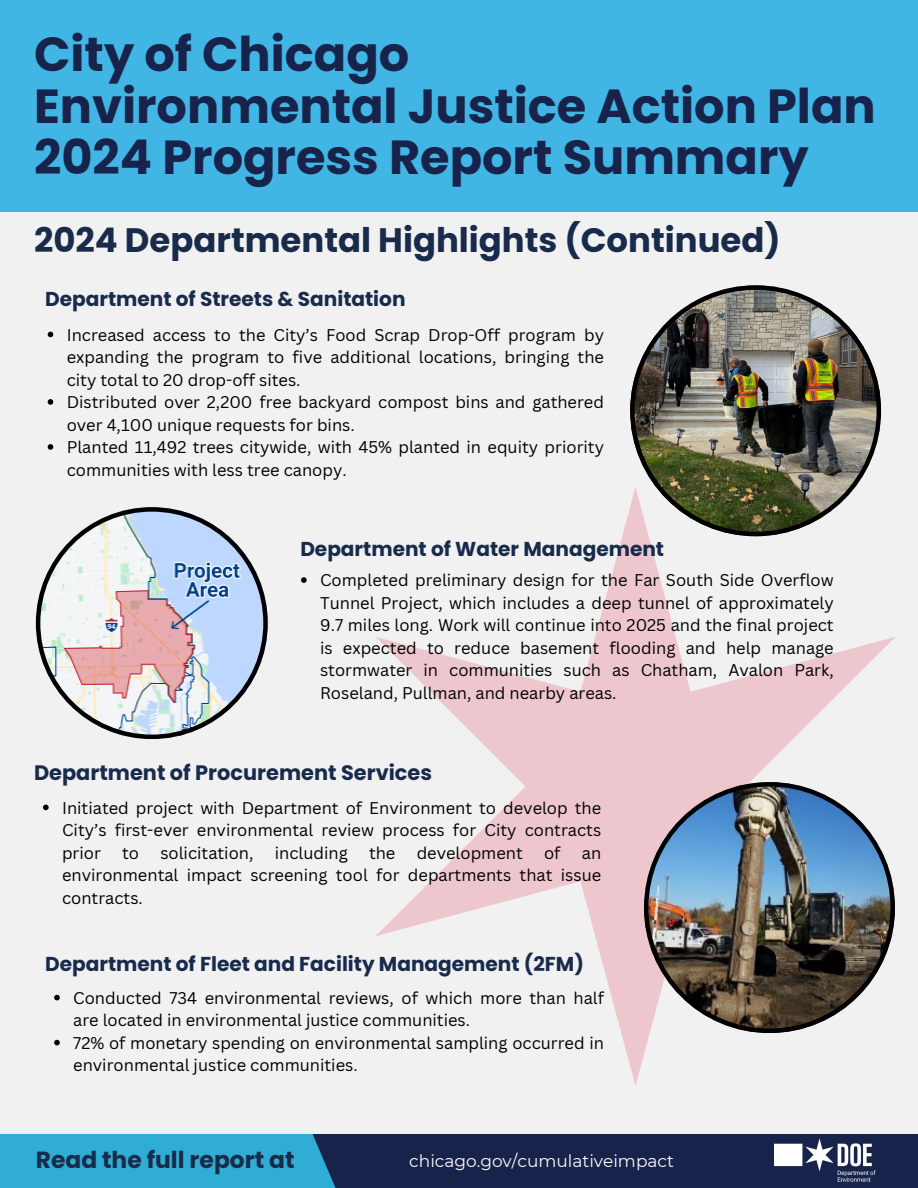
<style>
.page{position:relative;width:918px;height:1188px;background:#fff}
.page>*{position:absolute;margin:0;border:0;box-sizing:border-box;transform-origin:0 0}
.t1{font:700 47.85px/51.8px "Poppins";color:#18234b}
.t2{font:700 33.9px "Poppins";color:#182b4b}
.t3{font:700 23.4px "Poppins";color:#182b4b}
.t4{font:700 20.85px "Poppins";color:#182b4b}
.t5{font:700 20.1px "Poppins";color:#182b4b}
.t6{font:16.95px "Montserrat";color:#fafafa}
.t7{font:16.5px/22.5px "Canva Sans";color:#000}
</style>
<div class="page">
<div style="left:0;top:212px;width:918px;height:922px;background:#f1f1f1"></div>
<div style="left:312px;top:1134px;width:606px;height:54px;background:#18234b"></div>
<div style="left:0;top:1134px;width:336px;height:54px;background:#30add4"></div>
<div style="left:0;top:0;width:918px;height:212px;background:#41b6e5"></div>
<img style="left:376px;top:509px;width:519px;height:577px">
<img style="left:775px;top:1138px;width:101px;height:44px">
<svg style="left:36px;top:507px;width:232px;height:232px"></svg>
<img style="left:630px;top:285px;width:251px;height:251px">
<img style="left:644px;top:782px;width:251px;height:251px">
<svg style="left:54px;top:995px;width:6px;height:5px"></svg>
<svg style="left:54px;top:1040px;width:6px;height:5px"></svg>
<svg style="left:43px;top:805px;width:6px;height:5px"></svg>
<svg style="left:301px;top:577px;width:6px;height:6px"></svg>
<svg style="left:48px;top:332px;width:5px;height:5px"></svg>
<svg style="left:48px;top:399px;width:5px;height:6px"></svg>
<svg style="left:48px;top:444px;width:5px;height:6px"></svg>
<p class="t1" style="left:34px;top:28px;width:843px">City of Chicago<br>Environmental Justice Action Plan<br>2024 Progress Report Summary</p>
<p class="t2" style="left:34px;top:217px;width:748px">2024 Departmental Highlights (Continued)</p>
<h4 class="t5" style="left:45px;top:285px;width:362px">Department of Streets &amp; Sanitation</h4>
<p class="t7" style="left:67px;top:323px;width:539px;text-align:justify">Increased access to the City’s Food Scrap Drop-Off program by expanding the program to five additional locations, bringing the city total to 20 drop-off sites.</p>
<p class="t7" style="left:67px;top:390px;width:539px">Distributed over 2,200 free backyard compost bins and gathered over 4,100 unique requests for bins.</p>
<h3 class="t7" style="left:67px;top:435px;width:539px">Planted 11,492 trees citywide, with 45% planted in equity priority communities with less tree canopy.</h3>
<p class="t5" style="left:300px;top:535px;width:365px">Department of Water Management</p>
<p class="t7" style="left:320px;top:569px;width:515px;text-align:justify">Completed preliminary design for the Far South Side Overflow Tunnel Project, which includes a deep tunnel of approximately 9.7 miles long. Work will continue into 2025 and the final project is expected to reduce basement flooding and help manage stormwater in communities such as Chatham, Avalon Park, Roseland, Pullman, and nearby areas.</p>
<h1 class="t4" style="left:34px;top:758px;width:400px">Department of Procurement Services</h1>
<h4 class="t7" style="left:62px;top:796px;width:541px;text-align:justify">Initiated project with Department of Environment to develop the City’s first-ever environmental review process for City contracts prior</h4>
<h4 class="t7" style="left:122px;top:841px;width:18px">to</h4>
<h4 class="t7" style="left:160px;top:841px;width:95px">solicitation,</h4>
<h4 class="t7" style="left:275px;top:841px;width:75px">including</h4>
<h4 class="t7" style="left:369px;top:841px;width:28px">the</h4>
<h4 class="t7" style="left:417px;top:841px;width:108px">development</h4>
<h4 class="t7" style="left:544px;top:841px;width:18px">of</h4>
<h4 class="t7" style="left:62px;top:841px;width:541px;text-align:justify;text-indent:520px">an environmental impact screening tool for departments that issue contracts.</h4>
<p class="t5" style="left:45px;top:949px;width:540px">Department of Fleet and Facility Management (2FM)</p>
<p class="t7" style="left:73px;top:986px;width:532px">Conducted 734 environmental reviews, of which more than half are located in environmental justice communities.</p>
<h4 class="t7" style="left:73px;top:1031px;width:532px">72% of monetary spending on environmental sampling occurred in environmental justice communities.</h4>
<p class="t3" style="left:36px;top:1143px;width:260px">Read the full report at</p>
<p class="t6" style="left:409px;top:1151px;width:266px">chicago.gov/cumulativeimpact</p>
</div>
